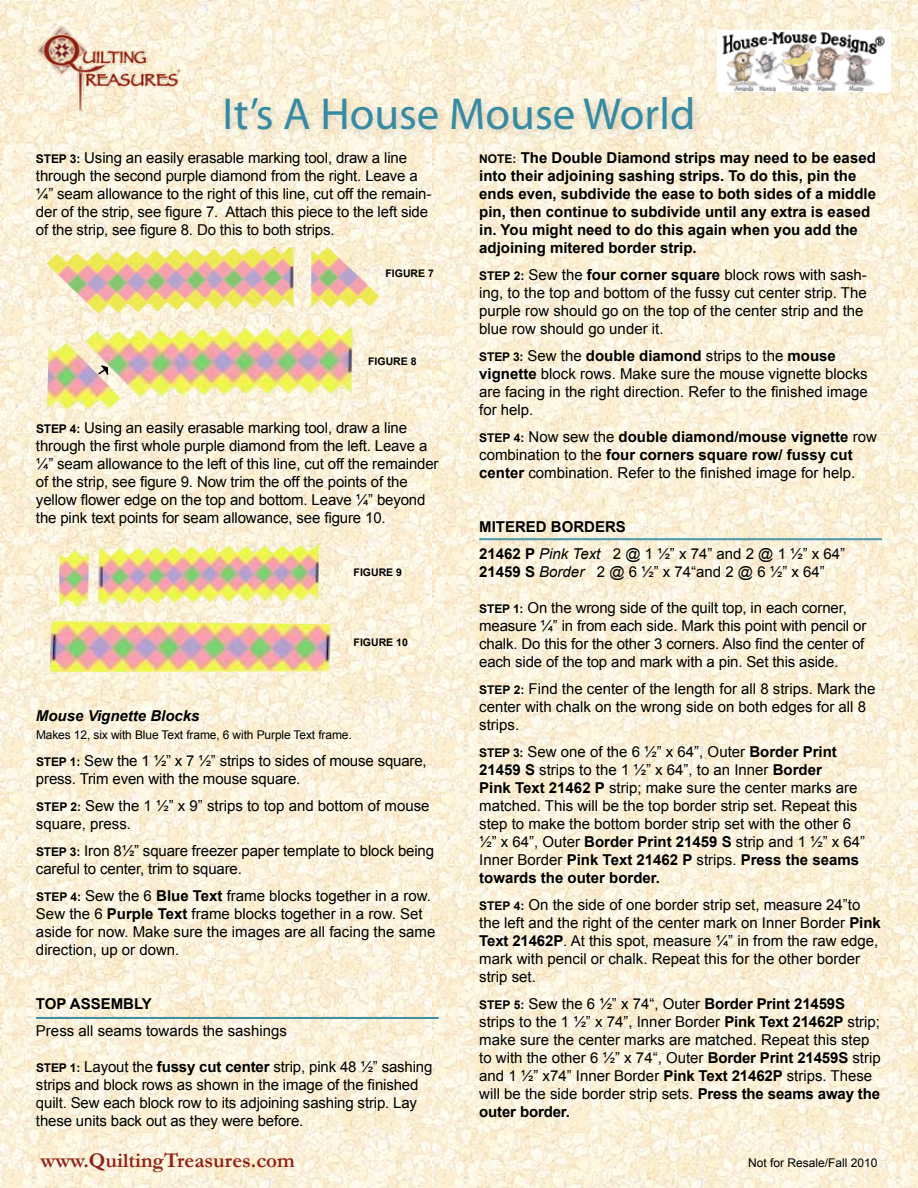
<style>
.page{position:relative;width:918px;height:1188px;background:#fff}
.page>*{position:absolute;margin:0;border:0;box-sizing:border-box;transform-origin:0 0}
.t1{font:45px "Myriad Pro";color:#368aa2}
.t2{font:700 21px "Garamond";color:#8e2318}
.t3{font:15px/18px "Arial";color:#000}
.t4{font:700 15px/18px "Arial";color:#000}
.t5{font:italic 700 15px "Arial";color:#000}
.t6{font:12px "Arial";letter-spacing:-.01em;color:#000}
.t7{font:700 10.5px "Arial";color:#000}
.s1{font-weight:700;font-size:12px}
.s2{font-weight:700}
.s3{font-size:12px}
.s4{font-style:italic}
</style>
<div class="page">
<img style="left:0;top:0;width:918px;height:1188px">
<img style="left:36px;top:24px;width:146px;height:88px">
<hr style="left:36px;top:1017px;width:403px;height:1px;background:#368aa2">
<hr style="left:36px;top:1018px;width:403px;height:1px;background:#368aa2">
<hr style="left:479px;top:538px;width:403px;height:1px;background:#368aa2">
<hr style="left:479px;top:539px;width:403px;height:1px;background:#368aa2">
<img style="left:49px;top:621px;width:282px;height:51px">
<img style="left:59px;top:543px;width:260px;height:65px">
<img style="left:47px;top:326px;width:306px;height:85px">
<img style="left:46px;top:246px;width:334px;height:68px">
<svg style="left:96px;top:364px;width:13px;height:12px"></svg>
<div style="left:220px;top:93px;width:483px;height:48px;background:#000;opacity:.15"></div>
<img style="left:718px;top:30px;width:172px;height:62px">
<img style="left:772px;top:32px;width:59px;height:12px">
<h1 class="t1" style="left:223px;top:86px;width:474px">It’s A House Mouse World</h1>
<p class="t3" style="left:36px;top:149px;width:397px"><span class="s1">Step 3:</span> Using an easily erasable marking tool, draw a line through the second purple diamond from the right. Leave a ¼” seam allowance to the right of this line, cut off the remain&shy;der of the strip, see figure 7. Attach this piece to the left side of the strip, see figure 8. Do this to both strips.</p>
<p class="t7" style="left:386px;top:266px;width:50px">Figure 7</p>
<p class="t7" style="left:368px;top:354px;width:50px">Figure 8</p>
<p class="t3" style="left:36px;top:419px;width:404px"><span class="s1">Step 4:</span> Using an easily erasable marking tool, draw a line through the first whole purple diamond from the left. Leave a ¼” seam allowance to the left of this line, cut off the remainder of the strip, see figure 9. Now trim the off the points of the yellow flower edge on the top and bottom. Leave ¼” beyond the pink text points for seam allowance, see figure 10.</p>
<p class="t7" style="left:354px;top:566px;width:50px">Figure 9</p>
<p class="t7" style="left:354px;top:636px;width:56px">Figure 10</p>
<p class="t5" style="left:36px;top:706px;width:165px">Mouse Vignette Blocks</p>
<p class="t6" style="left:36px;top:727px;width:317px">Makes 12, six with Blue Text frame, 6 with Purple Text frame.</p>
<p class="t3" style="left:36px;top:752px;width:392px"><span class="s1">Step 1:</span> Sew the 1 ½” x 7 ½” strips to sides of mouse square, press. Trim even with the mouse square.</p>
<p class="t3" style="left:36px;top:797px;width:395px"><span class="s1">Step 2:</span> Sew the 1 ½” x 9” strips to top and bottom of mouse square, press.</p>
<p class="t3" style="left:36px;top:842px;width:400px"><span class="s1">Step 3:</span> Iron 8½” square freezer paper template to block being careful to center, trim to square.</p>
<p class="t3" style="left:36px;top:887px;width:401px"><span class="s1">Step 4:</span> Sew the 6 <span class="s2">Blue Text</span> frame blocks together in a row.<br>Sew the 6 <span class="s2">Purple Text</span> frame blocks together in a row. Set aside for now. Make sure the images are all facing the same direction, up or down.</p>
<p class="t4" style="left:36px;top:996px;width:11px">top</p>
<p class="t4" style="left:70px;top:996px;width:12px">Ass</p>
<p class="t4" style="left:101px;top:996px;width:51px">embly</p>
<p class="t3" style="left:36px;top:1022px;width:252px">Press all seams towards the sashings</p>
<p class="t3" style="left:36px;top:1058px;width:398px"><span class="s1">Step 1:</span> Layout the <span class="s2">fussy cut center</span> strip, pink 48 ½” sashing strips and block rows as shown in the image of the finished quilt. Sew each block row to its adjoining sashing strip. Lay these units back out as they were before.</p>
<p class="t4" style="left:479px;top:150px;width:398px"><span class="s3">NOTE:</span> The Double Diamond strips may need to be eased into their adjoining sashing strips. To do this, pin the ends even, subdivide the ease to both sides of a middle pin, then continue to subdivide until any extra is eased in. You might need to do this again when you add the adjoining mitered border strip.</p>
<p class="t3" style="left:479px;top:266px;width:389px"><span class="s1">Step 2:</span> Sew the <span class="s2">four corner square</span> block rows with sash&shy;ing, to the top and bottom of the fussy cut center strip. The purple row should go on the top of the center strip and the blue row should go under it.</p>
<p class="t3" style="left:479px;top:347px;width:390px"><span class="s1">Step 3:</span> Sew the <span class="s2">double diamond</span> strips to the <span class="s2">mouse vignette</span> block rows. Make sure the mouse vignette blocks are facing in the right direction. Refer to the finished image for help.</p>
<p class="t3" style="left:479px;top:428px;width:399px"><span class="s1">Step 4:</span> Now sew the <span class="s2">double diamond/mouse vignette</span> row combination to the <span class="s2">four corners square row/ fussy cut center</span> combination. Refer to the finished image for help.</p>
<p class="t3" style="left:479px;top:514px;width:367px;line-height:27px"><span class="s2">mitered borders<br>21462 P</span> <span class="s4">Pink Text</span> 2 @ 1 ½” x 74” and 2 @ 1 ½” x 64”</p>
<p class="t3" style="left:479px;top:563px;width:347px"><span class="s2">21459 S</span> <span class="s4">Border</span> 2 @ 6 ½” x 74“and 2 @ 6 ½” x 64”</p>
<p class="t3" style="left:479px;top:599px;width:389px"><span class="s1">Step 1:</span> On the wrong side of the quilt top, in each corner, measure ¼” in from each side. Mark this point with pencil or chalk. Do this for the other 3 corners. Also find the center of each side of the top and mark with a pin. Set this aside.</p>
<p class="t3" style="left:479px;top:680px;width:398px"><span class="s1">Step 2:</span> Find the center of the length for all 8 strips. Mark the center with chalk on the wrong side on both edges for all 8 strips.</p>
<p class="t3" style="left:479px;top:743px;width:387px"><span class="s1">Step 3:</span> Sew one of the 6 ½” x 64”, Outer <span class="s2">Border Print 21459 S</span> strips to the 1 ½” x 64”, to an Inner <span class="s2">Border<br>Pink Text 21462 P</span> strip; make sure the center marks are matched. This will be the top border strip set. Repeat this step to make the bottom border strip set with the other 6 ½” x 64”, Outer <span class="s2">Border Print 21459 S</span> strip and 1 ½” x 64” Inner Border <span class="s2">Pink Text 21462 P</span> strips. <span class="s2">Press the seams towards the outer border.</span></p>
<p class="t3" style="left:479px;top:896px;width:403px"><span class="s1">Step 4:</span> On the side of one border strip set, measure 24”to the left and the right of the center mark on Inner Border <span class="s2">Pink Text 21462P</span>. At this spot, measure ¼” in from the raw edge, mark with pencil or chalk. Repeat this for the other border strip set.</p>
<p class="t3" style="left:479px;top:995px;width:403px"><span class="s1">Step 5:</span> Sew the 6 ½” x 74“, Outer <span class="s2">Border Print 21459S </span>strips to the 1 ½” x 74”, Inner Border <span class="s2">Pink Text 21462P</span> strip; make sure the center marks are matched. Repeat this step to with the other 6 ½” x 74“, Outer <span class="s2">Border Print 21459S</span> strip and 1 ½” x74” Inner Border <span class="s2">Pink Text 21462P</span> strips. These will be the side border strip sets. <span class="s2">Press the seams away the outer border.</span></p>
<h2 class="t2" style="left:40px;top:1146px;width:256px">www.QuiltingTreasures.com</h2>
<p class="t6" style="left:748px;top:1155px;width:131px">Not for Resale/Fall 2010</p>
</div>
